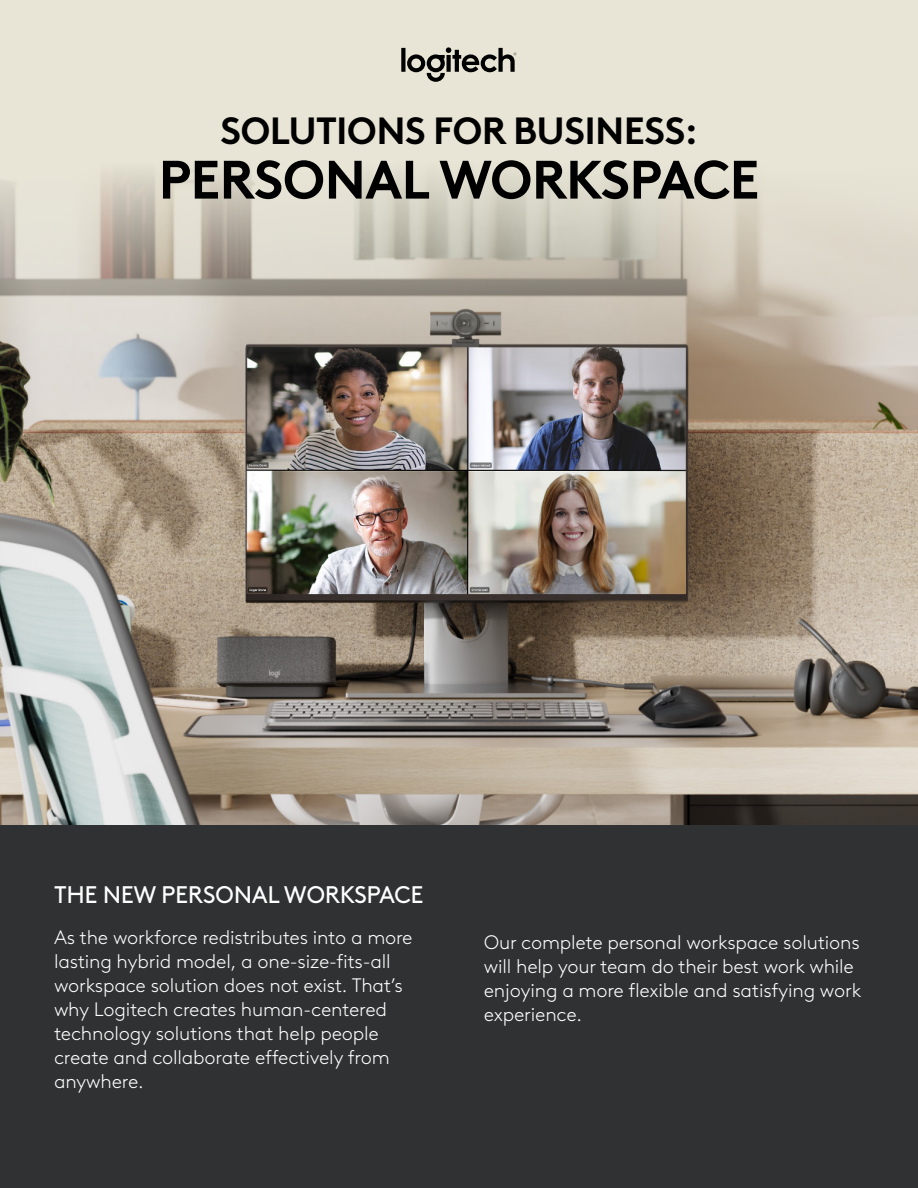
<style>
.page{position:relative;width:918px;height:1188px;background:#fff}
.page>*{position:absolute;margin:0;border:0;box-sizing:border-box;transform-origin:0 0}
.Subhead_2{font:700 54px "Brown Logitech Pan";letter-spacing:-.02em;color:#000}
.Subhead_2-2{font:700 37.95px "Brown Logitech Pan";letter-spacing:-.02em;color:#000}
.Body_1{font:24px "Brown Logitech Pan";letter-spacing:-.015em;color:#fff}
.Body_1-2{font:300 19.5px/24px "Brown Logitech Pan";letter-spacing:-.01em;color:#fff}
</style>
<div class="page">
<img style="left:0;top:0;width:918px;height:825px">
<div style="left:0;top:825px;width:918px;height:363px;background:#2f3132"></div>
<svg style="left:401px;top:47px;width:115px;height:35px;background:#9d9b90"></svg>
<p class="Subhead_2-2" style="left:220px;top:102px;width:479px">SOLUTIONS FOR BUSINESS:</p>
<p class="Subhead_2" style="left:158px;top:138px;width:603px">PERSONAL WORKSPACE</p>
<p class="Body_1" style="left:54px;top:877px;width:371px">THE NEW PERSONAL WORKSPACE</p>
<p class="Body_1-2" style="left:54px;top:924px;width:360px">As the workforce redistributes into a more lasting hybrid model, a one-size-fits-all workspace solution does not exist. That’s why Logitech creates human-centered technology solutions that help people create and collaborate effectively from anywhere.</p>
<p class="Body_1-2" style="left:484px;top:929px;width:379px">Our complete personal workspace solutions will help your team do their best work while enjoying a more flexible and satisfying work experience.</p>
</div>
